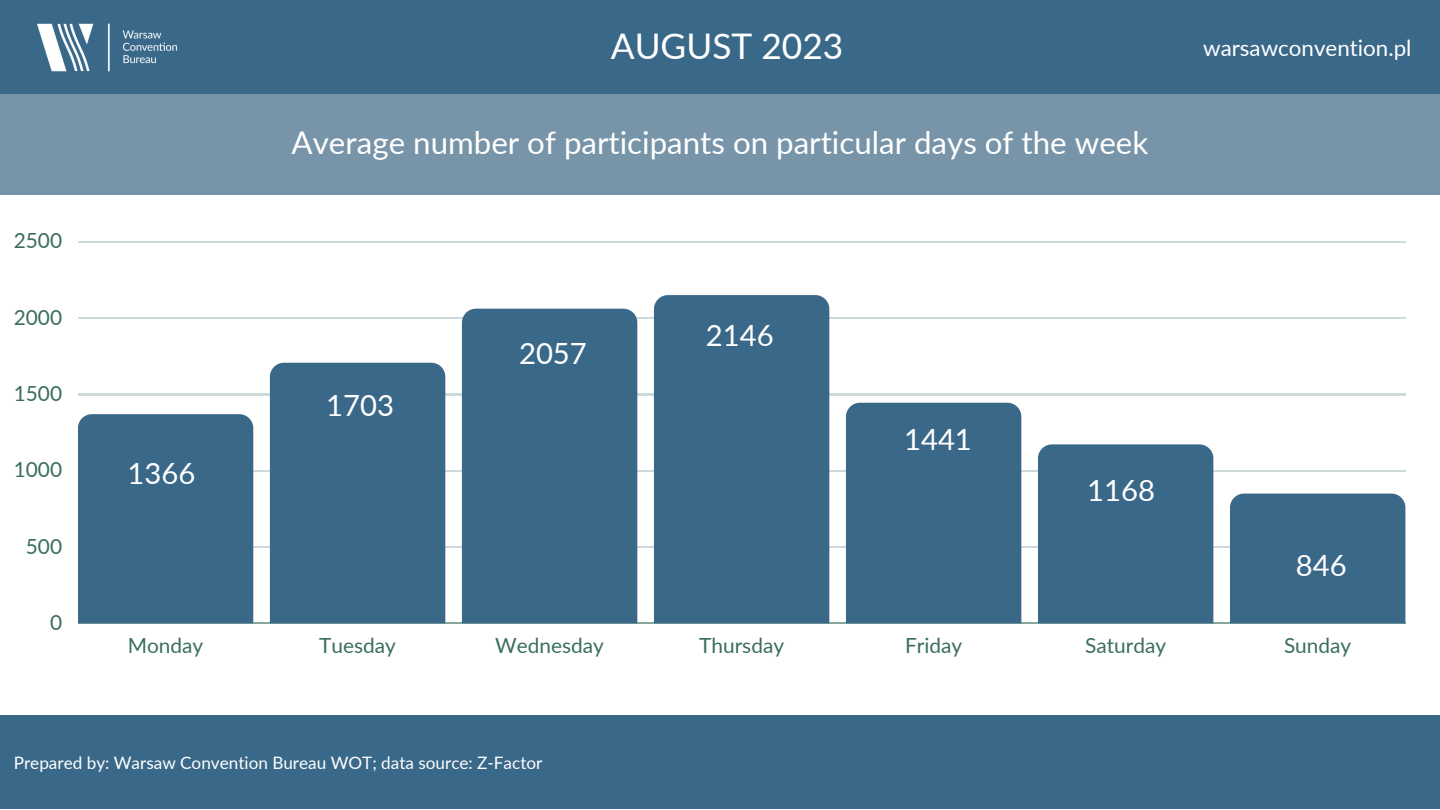
<style>
.page{position:relative;width:1440px;height:810px;background:#fff}
.page>*{position:absolute;margin:0;border:0;box-sizing:border-box;transform-origin:0 0}
.t1{font:35.3px "Lato";color:#fff}
.t2{font:31.3px "Lato";color:#fff}
.t3{font:29.3px "Lato";color:#fff}
.t4{font:22.3px "Lato";color:#fff}
.t5{font:20.8px "Lato";color:#3a6d60}
.t6{font:17.1px "Lato";color:#fff}
</style>
<div class="page">
<div style="left:0;top:94px;width:1440px;height:101px;background:#7894a8"></div>
<div style="left:0;top:715px;width:1440px;height:94px;background:#3a6889"></div>
<div style="left:0;top:0;width:1440px;height:94px;background:#3a6889"></div>
<img style="left:37px;top:23px;width:141px;height:49px">
<hr style="left:78px;top:241px;width:1327px;height:1px;background:#3a6d60">
<hr style="left:78px;top:317px;width:1327px;height:2px;background:#3a6d60">
<hr style="left:78px;top:394px;width:1327px;height:1px;background:#3a6d60">
<hr style="left:78px;top:470px;width:1327px;height:1px;background:#3a6d60">
<hr style="left:78px;top:546px;width:1327px;height:2px;background:#3a6d60">
<hr style="left:78px;top:623px;width:1327px;height:1px;background:#3a6d60">
<div style="left:78px;top:414px;width:175px;height:209px;background:#3a6889"></div>
<div style="left:270px;top:363px;width:175px;height:260px;background:#3a6889"></div>
<div style="left:462px;top:309px;width:175px;height:314px;background:#3a6889"></div>
<div style="left:654px;top:295px;width:175px;height:328px;background:#3a6889"></div>
<div style="left:846px;top:403px;width:175px;height:220px;background:#3a6889"></div>
<div style="left:1038px;top:444px;width:175px;height:179px;background:#3a6889"></div>
<div style="left:1230px;top:494px;width:175px;height:129px;background:#3a6889"></div>
<p class="t5" style="left:14px;top:228px;width:50px">2500</p>
<p class="t5" style="left:14px;top:304px;width:50px">2000</p>
<p class="t5" style="left:14px;top:380px;width:50px">1500</p>
<p class="t5" style="left:14px;top:457px;width:50px">1000</p>
<p class="t5" style="left:26px;top:533px;width:38px">500</p>
<p class="t5" style="left:50px;top:609px;width:14px">0</p>
<p class="t3" style="left:128px;top:455px;width:69px">1366</p>
<p class="t1" style="left:611px;top:25px;width:234px">AUGUST 2023</p>
<p class="t2" style="left:292px;top:123px;width:858px">Average number of participants on particular days of the week</p>
<p class="t4" style="left:1203px;top:34px;width:210px">warsawconvention.pl</p>
<p class="t3" style="left:326px;top:387px;width:69px">1703</p>
<p class="t3" style="left:519px;top:335px;width:69px">2057</p>
<p class="t3" style="left:706px;top:317px;width:69px">2146</p>
<p class="t3" style="left:904px;top:421px;width:69px">1441</p>
<p class="t3" style="left:1087px;top:472px;width:69px">1168</p>
<p class="t3" style="left:1296px;top:547px;width:52px">846</p>
<p class="t5" style="left:128px;top:632px;width:77px">Monday</p>
<p class="t5" style="left:319px;top:632px;width:78px">Tuesday</p>
<p class="t5" style="left:495px;top:632px;width:110px">Wednesday</p>
<p class="t5" style="left:699px;top:632px;width:86px">Thursday</p>
<p class="t5" style="left:905px;top:632px;width:59px">Friday</p>
<p class="t5" style="left:1085px;top:632px;width:83px">Saturday</p>
<p class="t5" style="left:1284px;top:632px;width:69px">Sunday</p>
<p class="t6" style="left:14px;top:752px;width:530px">Prepared by: Warsaw Convention Bureau WOT; data source: Z-Factor</p>
</div>
